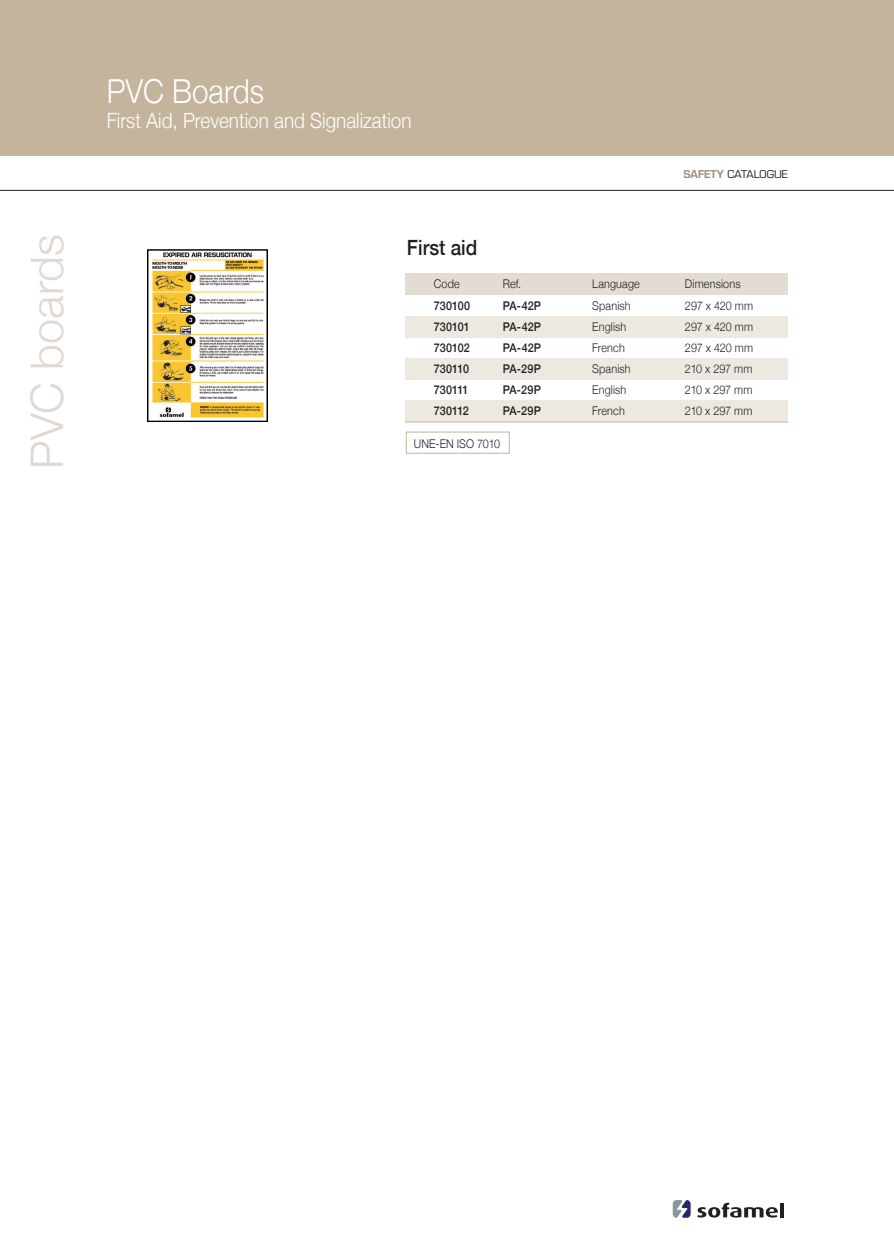
<style>
.page{position:relative;width:894px;height:1260px;background:#fff}
.page>*{position:absolute;margin:0;border:0;box-sizing:border-box;transform-origin:0 0}
.t1{font:300 45px "Helvetica Neue";color:#e0d8d2}
.t2{font:300 33px "Helvetica Neue";color:#fff;scale:.9 1}
.t3{font:300 21px "Helvetica Neue";color:#fff;scale:.9 1}
.t4{font:500 21px "Helvetica Neue";color:#231f20;scale:.9 1}
.t5{font:300 12px/21px "Helvetica Neue";letter-spacing:.015em;color:#231f20;text-align:justify;scale:.9 1}
.t6{font:500 12px/21px "Helvetica Neue";letter-spacing:.005em;color:#231f20;text-align:justify;scale:.9 1}
.t7{font:10.5px "Eurostile";color:#231f20}
.s1{font-weight:600;color:#9b8679}
</style>
<div class="page">
<svg style="left:697px;top:1202px;width:80px;height:15px"></svg>
<hr style="left:780px;top:1202px;width:4px;height:15px;background:#231f20">
<svg style="left:672px;top:1200px;width:18px;height:17px"></svg>
<div style="left:0;top:0;width:893px;height:155px;background:#c3b49b"></div>
<hr style="left:0;top:190px;width:893px;height:1px;background:#231f20">
<div style="left:405px;top:316px;width:382px;height:21px;background:#ede8e0"></div>
<div style="left:405px;top:358px;width:382px;height:21px;background:#ede8e0"></div>
<div style="left:405px;top:400px;width:382px;height:22px;background:#ede8e0"></div>
<div style="left:405px;top:273px;width:382px;height:21px;background:#e3dcd0"></div>
<hr style="left:405px;top:421px;width:382px;height:1px;background:#c3b49b">
<img style="left:148px;top:249px;width:119px;height:172px">
<div style="left:406px;top:431px;width:103px;height:22px;border:1px solid #c3b49b"></div>
<h2 class="t2" style="left:107px;top:65px;width:176px">PVC Boards</h2>
<h3 class="t3" style="left:107px;top:104px;width:340px">First Aid, Prevention and Signalization</h3>
<p class="t7" style="left:683px;top:167px;width:106px"><span class="s1">SAFETY</span> CATALOGUE</p>
<h1 class="t1" style="left:11px;top:469px;width:236px;rotate:-90deg">PVC boards</h1>
<h3 class="t4" style="left:407px;top:230px;width:80px">First aid</h3>
<p class="t5" style="left:433px;top:273px;width:30px">Code</p>
<p class="t5" style="left:502px;top:273px;width:22px">Ref.</p>
<p class="t5" style="left:592px;top:273px;width:54px">Language</p>
<p class="t5" style="left:684px;top:273px;width:63px">Dimensions</p>
<p class="t6" style="left:433px;top:294px;width:42px">730100<br>730101<br>730102<br>730110<br>730111<br>730112</p>
<p class="t6" style="left:502px;top:294px;width:44px">PA-42P PA-42P PA-42P PA-29P PA-29P PA-29P</p>
<p class="t5" style="left:684px;top:294px;width:77px">297 x 420 mm 297 x 420 mm 297 x 420 mm 210 x 297 mm 210 x 297 mm 210 x 297 mm</p>
<p class="t5" style="left:592px;top:294px;width:44px;text-align:left">Spanish<br>English<br>French<br>Spanish<br>English<br>French</p>
<p class="t5" style="left:414px;top:432px;width:97px">UNE-EN ISO 7010</p>
</div>
